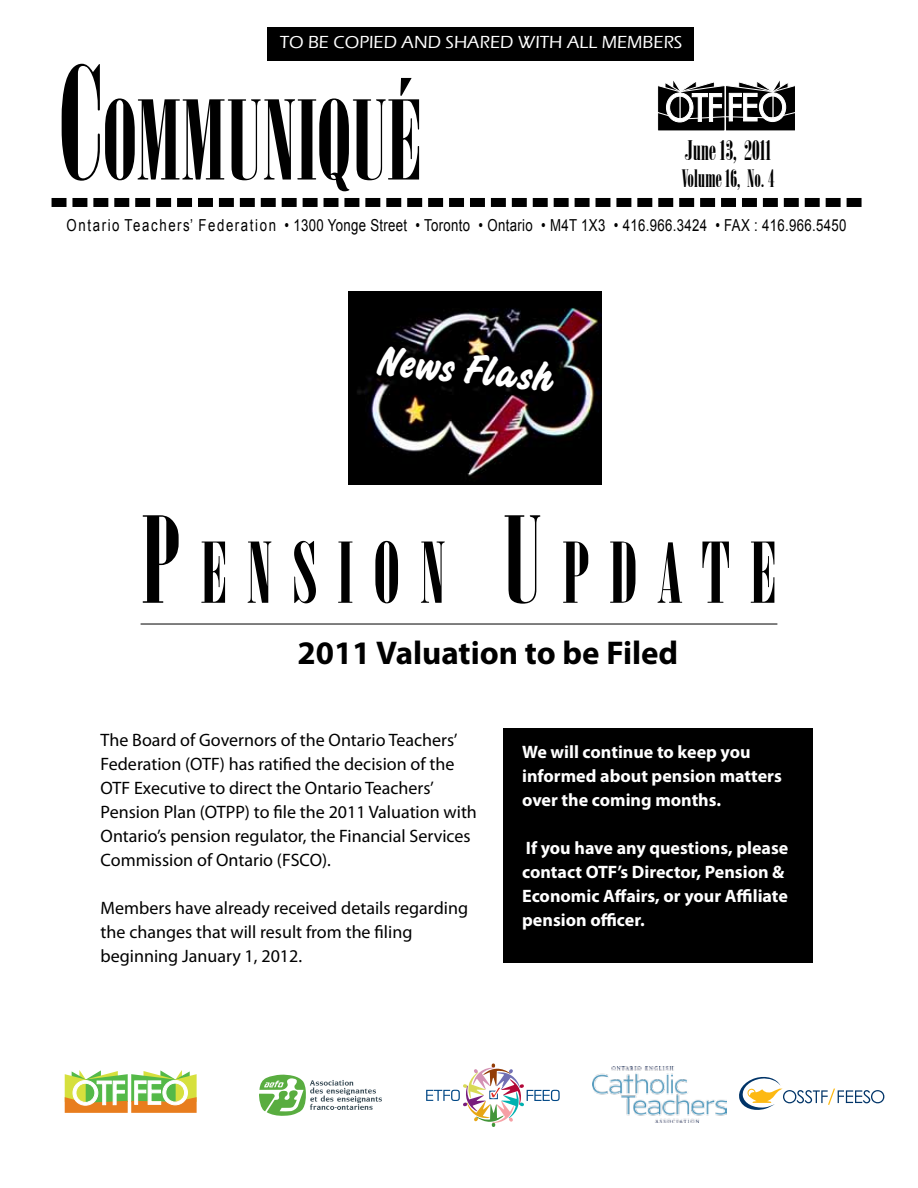
<style>
.page{position:relative;width:918px;height:1188px;background:#fff}
.page>*{position:absolute;margin:0;border:0;box-sizing:border-box;transform-origin:0 0}
.t1{font:109.2px "Bodoni MT Poster Compressed";color:#000}
.t2{font:83.4px "Bodoni MT Poster Compressed";letter-spacing:.245em;color:#000}
.t3{font:45px "Challenge Bold Std";color:#fff}
.t4{font:700 33px "Myriad Pro";color:#000}
.t5{font:27px "Bodoni MT Poster Compressed";color:#000}
.t6{font:24px "Bodoni MT Poster Compressed";color:#000}
.t7{font:18px/24px "Myriad Pro";color:#000}
.t8{font:700 18px/24px "Myriad Pro";color:#fff}
.t9{font:500 18px "Eras ITC";color:#fff}
.t10{font:16.5px "Arial";letter-spacing:.025em;color:#000;scale:.8 1}
.s1{font-size:156px}
.s2{font-size:119.1px}
</style>
<div class="page">
<div style="left:503px;top:728px;width:309px;height:235px;background:#000"></div>
<div style="left:267px;top:27px;width:427px;height:34px;background:#000"></div>
<svg style="left:52px;top:198px;width:810px;height:9px"></svg>
<hr style="left:141px;top:624px;width:636px;height:1px;background:#000">
<svg style="left:658px;top:80px;width:137px;height:51px"></svg>
<img style="left:348px;top:291px;width:253px;height:193px">
<svg style="left:739px;top:1077px;width:145px;height:33px"></svg>
<svg style="left:426px;top:1064px;width:134px;height:63px"></svg>
<svg style="left:259px;top:1075px;width:123px;height:41px"></svg>
<svg style="left:65px;top:1070px;width:132px;height:43px"></svg>
<img style="left:592px;top:1066px;width:135px;height:56px">
<p class="t9" style="left:280px;top:32px;width:404px">TO BE COPIED AND SHARED WITH ALL MEMBERS</p>
<h1 class="t1" style="left:59px;top:78px;width:363px"><span class="s1">C</span>OMMUNIQUÉ</h1>
<h3 class="t5" style="left:685px;top:135px;width:88px">June 13, 2011</h3>
<h3 class="t6" style="left:682px;top:165px;width:94px">Volume 16, No. 4</h3>
<p class="t10" style="left:66px;top:214px;width:977px">Ontario Teachers’ Federation • 1300 Yonge Street • Toronto • Ontario • M4T 1X3 • 416.966.3424 • FAX : 416.966.5450</p>
<h3 class="t3" style="left:380px;top:334px;width:180px;rotate:6deg">News Flash</h3>
<h2 class="t2" style="left:142px;top:525px;width:635px"><span class="s2">P</span>ENSION <span class="s2">U</span>PDATE</h2>
<h3 class="t4" style="left:297px;top:631px;width:382px">2011 Valuation to be Filed</h3>
<p class="t7" style="left:101px;top:728px;width:378px">The Board of Governors of the Ontario Teachers’ Federation (OTF) has ratified the decision of the OTF Executive to direct the Ontario Teachers’ Pension Plan (OTPP) to file the 2011 Valuation with Ontario’s pension regulator, the Financial Services Commission of Ontario (FSCO).</p>
<p class="t7" style="left:101px;top:896px;width:369px">Members have already received details regarding the changes that will result from the filing beginning January 1, 2012.</p>
<p class="t8" style="left:522px;top:739px;width:261px">We will continue to keep you informed about pension matters over the coming months.</p>
<p class="t8" style="left:522px;top:835px;width:268px">If you have any questions, please contact OTF’s Director, Pension &amp;<br>Economic Affairs, or your Affiliate pension officer.</p>
</div>
